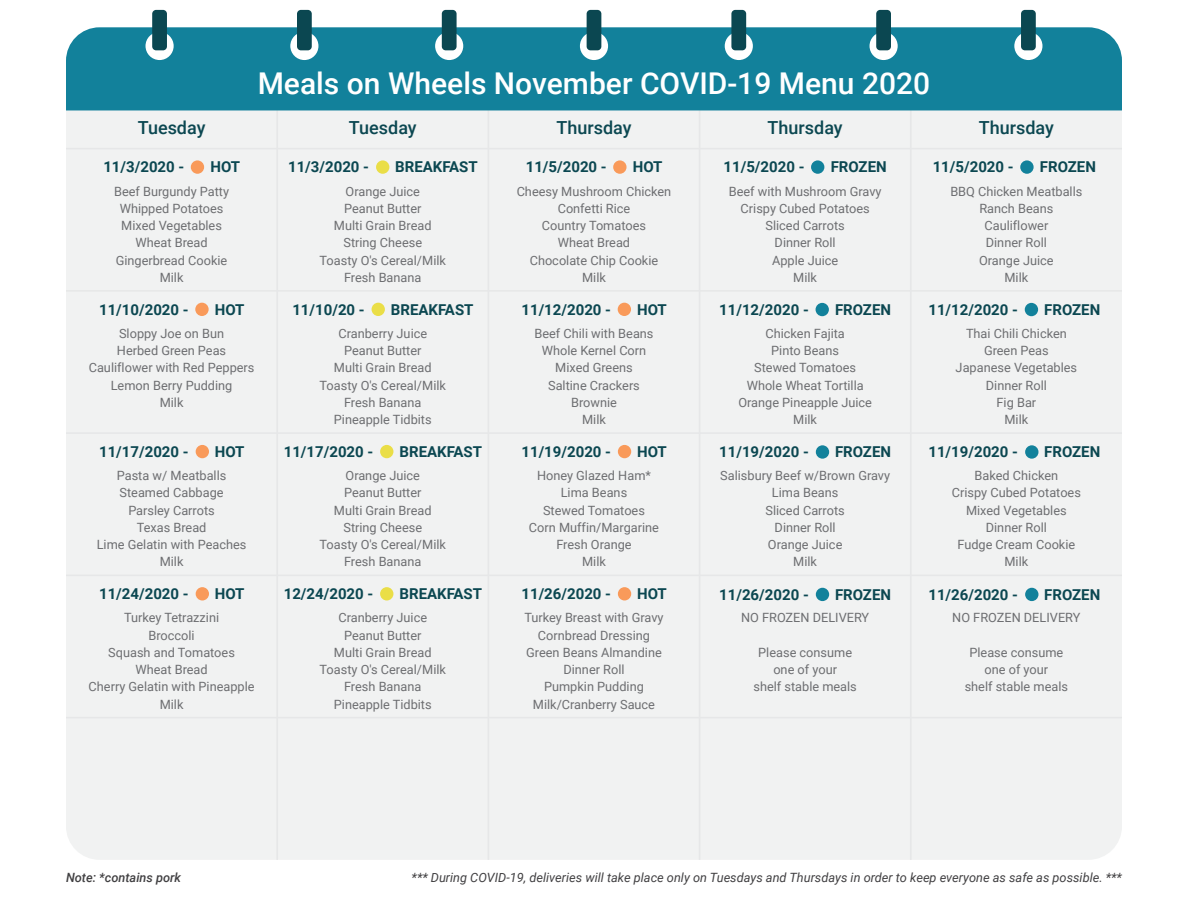
<style>
.page{position:relative;width:1188px;height:918px;background:#fff}
.page>*{position:absolute;margin:0;border:0;box-sizing:border-box;transform-origin:0 0}
.t1{font:500 30px "Roboto";color:#fff}
.t2{font:500 18px "Roboto";color:#0b4751}
.t3{font:700 15px "Roboto";color:#0b4751}
.t4{font:12.75px/17.2px "Roboto";color:#6d6e71;text-align:center}
.t5{font:italic 12.75px "Roboto";color:#414042}
.t6{font:italic 500 12.75px "Roboto";color:#414042}
</style>
<div class="page">
<div style="left:66px;top:31px;width:1056px;height:829px;background:#f1f2f2;border-radius:34px"></div>
<hr style="left:276px;top:107px;width:2px;height:753px;background:#e6e7e8">
<hr style="left:488px;top:107px;width:1px;height:753px;background:#e6e7e8">
<hr style="left:66px;top:148px;width:1056px;height:1px;background:#e6e7e8">
<hr style="left:66px;top:290px;width:1056px;height:2px;background:#e6e7e8">
<hr style="left:66px;top:432px;width:1056px;height:2px;background:#e6e7e8">
<hr style="left:66px;top:575px;width:1056px;height:1px;background:#e6e7e8">
<hr style="left:66px;top:717px;width:1056px;height:1px;background:#e6e7e8">
<hr style="left:699px;top:107px;width:1px;height:753px;background:#e6e7e8">
<hr style="left:910px;top:107px;width:2px;height:753px;background:#e6e7e8">
<div style="left:66px;top:27px;width:1056px;height:83px;background:#12819b"></div>
<div style="left:146px;top:32px;width:28px;height:28px;background:#fff;border-radius:50%"></div>
<div style="left:152px;top:10px;width:15px;height:40px;background:#0b4751;border-radius:4px"></div>
<div style="left:290px;top:32px;width:28px;height:28px;background:#fff;border-radius:50%"></div>
<div style="left:297px;top:10px;width:15px;height:40px;background:#0b4751;border-radius:4px"></div>
<div style="left:435px;top:32px;width:28px;height:28px;background:#fff;border-radius:50%"></div>
<div style="left:442px;top:10px;width:15px;height:40px;background:#0b4751;border-radius:4px"></div>
<svg style="left:580px;top:32px;width:28px;height:28px"></svg>
<div style="left:587px;top:10px;width:14px;height:40px;background:#0b4751;border-radius:4px"></div>
<div style="left:725px;top:32px;width:28px;height:28px;background:#fff;border-radius:50%"></div>
<div style="left:731px;top:10px;width:15px;height:40px;background:#0b4751;border-radius:4px"></div>
<div style="left:870px;top:32px;width:28px;height:28px;background:#fff;border-radius:50%"></div>
<div style="left:876px;top:10px;width:15px;height:40px;background:#0b4751;border-radius:4px"></div>
<div style="left:1014px;top:32px;width:28px;height:28px;background:#fff;border-radius:50%"></div>
<div style="left:1021px;top:10px;width:15px;height:40px;background:#0b4751;border-radius:4px"></div>
<div style="left:613px;top:160px;width:14px;height:14px;background:#f99a5a;border-radius:50%"></div>
<div style="left:811px;top:160px;width:13px;height:14px;background:#12819b;border-radius:50%"></div>
<div style="left:816px;top:303px;width:13px;height:13px;background:#12819b;border-radius:50%"></div>
<div style="left:816px;top:445px;width:13px;height:14px;background:#12819b;border-radius:50%"></div>
<div style="left:816px;top:588px;width:13px;height:13px;background:#12819b;border-radius:50%"></div>
<div style="left:1020px;top:160px;width:14px;height:14px;background:#12819b;border-radius:50%"></div>
<div style="left:1025px;top:303px;width:13px;height:13px;background:#12819b;border-radius:50%"></div>
<div style="left:1025px;top:445px;width:13px;height:14px;background:#12819b;border-radius:50%"></div>
<div style="left:1025px;top:588px;width:13px;height:13px;background:#12819b;border-radius:50%"></div>
<div style="left:195px;top:303px;width:14px;height:13px;background:#f99a5a;border-radius:50%"></div>
<div style="left:618px;top:303px;width:13px;height:13px;background:#f99a5a;border-radius:50%"></div>
<div style="left:196px;top:445px;width:13px;height:13px;background:#f99a5a;border-radius:50%"></div>
<div style="left:618px;top:445px;width:13px;height:13px;background:#f99a5a;border-radius:50%"></div>
<div style="left:196px;top:587px;width:13px;height:14px;background:#f99a5a;border-radius:50%"></div>
<div style="left:618px;top:587px;width:13px;height:14px;background:#f99a5a;border-radius:50%"></div>
<div style="left:372px;top:303px;width:13px;height:13px;background:#eade47;border-radius:50%"></div>
<div style="left:191px;top:160px;width:13px;height:14px;background:#f99a5a;border-radius:50%"></div>
<div style="left:376px;top:160px;width:13px;height:14px;background:#eade47;border-radius:50%"></div>
<div style="left:380px;top:445px;width:13px;height:13px;background:#eade47;border-radius:50%"></div>
<div style="left:380px;top:587px;width:13px;height:14px;background:#eade47;border-radius:50%"></div>
<h1 class="t1" style="left:258px;top:62px;width:674px">Meals on Wheels November COVID-19 Menu 2020</h1>
<h2 class="t2" style="left:138px;top:115px;width:69px">Tuesday</h2>
<h2 class="t2" style="left:349px;top:115px;width:69px">Tuesday</h2>
<h2 class="t2" style="left:556px;top:115px;width:77px">Thursday</h2>
<h2 class="t2" style="left:768px;top:115px;width:77px">Thursday</h2>
<h2 class="t2" style="left:979px;top:115px;width:77px">Thursday</h2>
<p class="t3" style="left:103px;top:156px;width:83px">11/3/2020 -</p>
<p class="t3" style="left:211px;top:156px;width:31px">HOT</p>
<p class="t4" style="left:114px;top:182px;width:117px">Beef Burgundy Patty<br>Whipped Potatoes<br>Mixed Vegetables<br>Wheat Bread<br>Gingerbread Cookie<br>Milk</p>
<p class="t4" style="left:320px;top:182px;width:128px">Orange Juice<br>Peanut Butter<br>Multi Grain Bread<br>String Cheese<br>Toasty O's Cereal/Milk<br>Fresh Banana</p>
<p class="t3" style="left:288px;top:156px;width:83px">11/3/2020 -</p>
<p class="t3" style="left:395px;top:156px;width:84px">BREAKFAST</p>
<p class="t3" style="left:99px;top:299px;width:91px">11/10/2020 -</p>
<p class="t3" style="left:215px;top:299px;width:31px">HOT</p>
<p class="t4" style="left:89px;top:324px;width:167px">Sloppy Joe on Bun<br>Herbed Green Peas<br>Cauliflower with Red Peppers<br>Lemon Berry Pudding<br>Milk</p>
<p class="t4" style="left:320px;top:324px;width:128px">Cranberry Juice<br>Peanut Butter<br>Multi Grain Bread<br>Toasty O's Cereal/Milk<br>Fresh Banana<br>Pineapple Tidbits</p>
<p class="t3" style="left:292px;top:299px;width:74px">11/10/20 -</p>
<p class="t3" style="left:391px;top:299px;width:84px">BREAKFAST</p>
<p class="t3" style="left:99px;top:441px;width:91px">11/17/2020 -</p>
<p class="t3" style="left:215px;top:441px;width:31px">HOT</p>
<p class="t4" style="left:97px;top:466px;width:151px">Pasta w/ Meatballs<br>Steamed Cabbage<br>Parsley Carrots<br>Texas Bread<br>Lime Gelatin with Peaches<br>Milk</p>
<p class="t4" style="left:320px;top:466px;width:128px">Orange Juice<br>Peanut Butter<br>Multi Grain Bread<br>String Cheese<br>Toasty O's Cereal/Milk<br>Fresh Banana</p>
<p class="t3" style="left:284px;top:441px;width:91px">11/17/2020 -</p>
<p class="t3" style="left:400px;top:441px;width:84px">BREAKFAST</p>
<p class="t3" style="left:99px;top:583px;width:91px">11/24/2020 -</p>
<p class="t3" style="left:215px;top:583px;width:31px">HOT</p>
<p class="t4" style="left:89px;top:609px;width:167px">Turkey Tetrazzini<br>Broccoli<br>Squash and Tomatoes<br>Wheat Bread<br>Cherry Gelatin with Pineapple<br>Milk</p>
<p class="t4" style="left:320px;top:609px;width:128px">Cranberry Juice<br>Peanut Butter<br>Multi Grain Bread<br>Toasty O's Cereal/Milk<br>Fresh Banana<br>Pineapple Tidbits</p>
<p class="t3" style="left:284px;top:583px;width:91px">12/24/2020 -</p>
<p class="t3" style="left:400px;top:583px;width:84px">BREAKFAST</p>
<p class="t3" style="left:526px;top:156px;width:83px">11/5/2020 -</p>
<p class="t3" style="left:633px;top:156px;width:31px">HOT</p>
<p class="t4" style="left:517px;top:182px;width:156px">Cheesy Mushroom Chicken<br>Confetti Rice<br>Country Tomatoes<br>Wheat Bread<br>Chocolate Chip Cookie<br>Milk</p>
<p class="t3" style="left:724px;top:156px;width:83px">11/5/2020 -</p>
<p class="t3" style="left:831px;top:156px;width:58px">FROZEN</p>
<p class="t3" style="left:933px;top:156px;width:83px">11/5/2020 -</p>
<p class="t3" style="left:1040px;top:156px;width:58px">FROZEN</p>
<p class="t4" style="left:729px;top:182px;width:154px">Beef with Mushroom Gravy<br>Crispy Cubed Potatoes<br>Sliced Carrots<br>Dinner Roll<br>Apple Juice<br>Milk</p>
<p class="t4" style="left:950px;top:182px;width:134px">BBQ Chicken Meatballs<br>Ranch Beans<br>Cauliflower<br>Dinner Roll<br>Orange Juice<br>Milk</p>
<p class="t3" style="left:521px;top:299px;width:91px">11/12/2020 -</p>
<p class="t3" style="left:637px;top:299px;width:31px">HOT</p>
<p class="t4" style="left:534px;top:324px;width:121px">Beef Chili with Beans<br>Whole Kernel Corn<br>Mixed Greens<br>Saltine Crackers<br>Brownie<br>Milk</p>
<p class="t4" style="left:738px;top:324px;width:135px">Chicken Fajita<br>Pinto Beans<br>Stewed Tomatoes<br>Whole Wheat Tortilla<br>Orange Pineapple Juice<br>Milk</p>
<p class="t4" style="left:956px;top:324px;width:123px">Thai Chili Chicken<br>Green Peas<br>Japanese Vegetables<br>Dinner Roll<br>Fig Bar<br>Milk</p>
<p class="t3" style="left:719px;top:299px;width:91px">11/12/2020 -</p>
<p class="t3" style="left:835px;top:299px;width:58px">FROZEN</p>
<p class="t3" style="left:928px;top:299px;width:91px">11/12/2020 -</p>
<p class="t3" style="left:1044px;top:299px;width:58px">FROZEN</p>
<p class="t3" style="left:521px;top:441px;width:91px">11/19/2020 -</p>
<p class="t3" style="left:637px;top:441px;width:31px">HOT</p>
<p class="t4" style="left:529px;top:466px;width:132px">Honey Glazed Ham*<br>Lima Beans<br>Stewed Tomatoes<br>Corn Muffin/Margarine<br>Fresh Orange<br>Milk</p>
<p class="t4" style="left:720px;top:466px;width:171px">Salisbury Beef w/Brown Gravy<br>Lima Beans<br>Sliced Carrots<br>Dinner Roll<br>Orange Juice<br>Milk</p>
<p class="t4" style="left:952px;top:466px;width:131px">Baked Chicken<br>Crispy Cubed Potatoes<br>Mixed Vegetables<br>Dinner Roll<br>Fudge Cream Cookie<br>Milk</p>
<p class="t3" style="left:719px;top:441px;width:91px">11/19/2020 -</p>
<p class="t3" style="left:835px;top:441px;width:58px">FROZEN</p>
<p class="t3" style="left:928px;top:441px;width:91px">11/19/2020 -</p>
<p class="t3" style="left:1044px;top:441px;width:58px">FROZEN</p>
<p class="t3" style="left:521px;top:583px;width:91px">11/26/2020 -</p>
<p class="t3" style="left:637px;top:583px;width:31px">HOT</p>
<p class="t4" style="left:524px;top:609px;width:141px">Turkey Breast with Gravy<br>Cornbread Dressing<br>Green Beans Almandine<br>Dinner Roll<br>Pumpkin Pudding<br>Milk/Cranberry Sauce</p>
<p class="t4" style="left:741px;top:609px;width:130px">NO FROZEN DELIVERY</p>
<p class="t3" style="left:719px;top:584px;width:91px">11/26/2020 -</p>
<p class="t3" style="left:835px;top:584px;width:58px">FROZEN</p>
<p class="t4" style="left:753px;top:643px;width:105px">Please consume one of your<br>shelf stable meals</p>
<p class="t3" style="left:928px;top:584px;width:91px">11/26/2020 -</p>
<p class="t3" style="left:1044px;top:584px;width:58px">FROZEN</p>
<p class="t4" style="left:952px;top:609px;width:130px">NO FROZEN DELIVERY</p>
<p class="t4" style="left:965px;top:643px;width:105px">Please consume one of your<br>shelf stable meals</p>
<p class="t6" style="left:66px;top:869px;width:117px">Note: *contains pork</p>
<p class="t5" style="left:412px;top:869px;width:712px">*** During COVID-19, deliveries will take place only on Tuesdays and Thursdays in order to keep everyone as safe as possible. ***</p>
</div>
